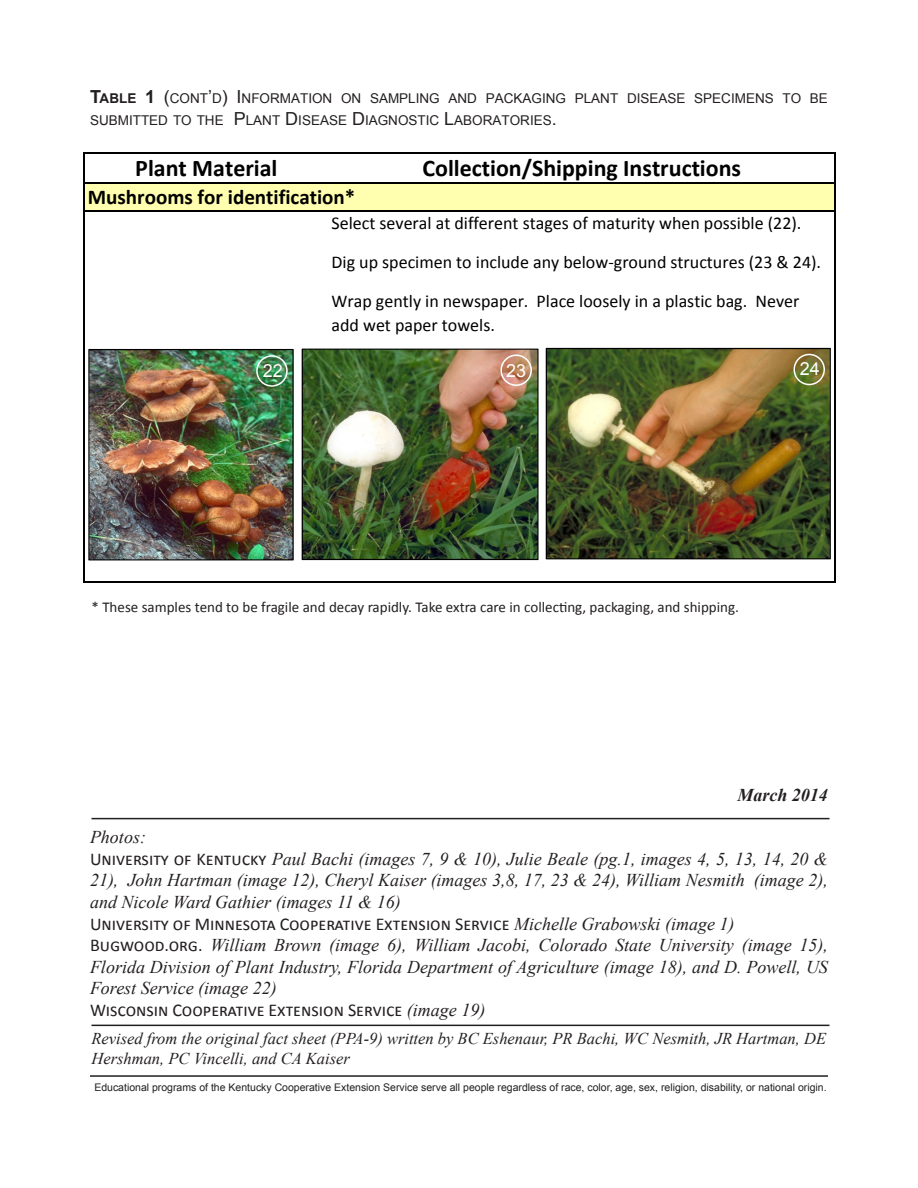
<style>
.page{position:relative;width:918px;height:1188px;background:#fff}
.page>*{position:absolute;margin:0;border:0;box-sizing:border-box;transform-origin:0 0}
.t1{font:700 24px "Calibri";color:#000}
.t2{font:700 21px "Calibri";color:#000}
.t3{font:italic 18px/21.6px "Times New Roman";color:#231f20}
.t4{font:18px/39px "Calibri";color:#000}
.t5{font:18px "Calibri";color:#231f20}
.t6{font:italic 700 18px "Times New Roman";color:#231f20}
.t7{font:18px "Arial";color:#fff}
.t8{font:italic 16.5px/19.8px "Times New Roman";color:#231f20}
.t9{font:15px "Calibri";color:#231f20}
.t10{font:13.5px/21.6px "Arial";color:#231f20}
.t11{font:10.5px "Arial";color:#231f20}
.s1{font-weight:700;font-size:18px}
.s2{font-weight:700}
.s3{font-size:18px}
.s4{font-family:"Calibri";font-style:normal}
.s5{font-family:"Times New Roman";font-style:italic}
</style>
<div class="page">
<hr style="left:90px;top:1075px;width:738px;height:2px;background:#231f20">
<div style="left:85px;top:183px;width:750px;height:29px;background:#ffffaf"></div>
<hr style="left:84px;top:152px;width:1px;height:431px;background:#000">
<hr style="left:834px;top:153px;width:2px;height:430px;background:#000">
<hr style="left:85px;top:152px;width:751px;height:1px;background:#000">
<hr style="left:85px;top:182px;width:751px;height:2px;background:#000">
<hr style="left:85px;top:211px;width:751px;height:1px;background:#000">
<hr style="left:85px;top:582px;width:751px;height:1px;background:#000">
<img style="left:546px;top:348px;width:285px;height:211px">
<img style="left:88px;top:349px;width:206px;height:211px">
<img style="left:302px;top:349px;width:237px;height:211px">
<div style="left:256px;top:355px;width:32px;height:32px;border:2px solid #fff;border-radius:50%"></div>
<div style="left:500px;top:354px;width:32px;height:32px;border:2px solid #fff;border-radius:50%"></div>
<div style="left:794px;top:354px;width:31px;height:31px;border:2px solid #fff;border-radius:50%"></div>
<hr style="left:91px;top:1025px;width:738px;height:1px;background:#231f20">
<hr style="left:91px;top:818px;width:738px;height:1px;background:#231f20">
<p class="t10" style="left:90px;top:88px;width:740px"><span class="s1">T</span><span class="s2">able</span> <span class="s1">1</span> <span class="s3">(</span>CONT<span class="s3">’</span>D<span class="s3">) I</span>NFORMATION ON SAMPLI NG AND PACKAGI NG PLANT DISEASE SPECI MENS TO BE<br>SUBMITTED TO THE <span class="s3">P</span>LANT <span class="s3">D</span> ISEASE <span class="s3">D</span> IAGNOSTIC <span class="s3">L</span>ABORATORI ES<span class="s3">.</span></p>
<h1 class="t1" style="left:135px;top:153px;width:144px">Plant Material</h1>
<h1 class="t1" style="left:422px;top:153px;width:320px">Collection/Shipping Instructions</h1>
<p class="t4" style="left:332px;top:204px;width:491px">Select several at different stages of maturity when possible (22).<br>Dig up specimen to include any below‐ground structures (23 &amp; 24).<br>Wrap gently in newspaper. Place loosely in a plastic bag. Never</p>
<p class="t4" style="left:332px;top:305px;width:165px">add wet paper towels.</p>
<p class="t2" style="left:88px;top:183px;width:269px">Mushrooms for identification*</p>
<p class="t7" style="left:263px;top:359px;width:22px">22</p>
<p class="t7" style="left:506px;top:359px;width:22px">23</p>
<p class="t7" style="left:800px;top:357px;width:22px">24</p>
<p class="t9" style="left:91px;top:598px;width:649px">* These samples tend to be fragile and decay rapidly. Take extra care in collecting, packaging, and shipping.</p>
<p class="t6" style="left:737px;top:782px;width:92px">March 2014</p>
<p class="t3" style="left:90px;top:826px;width:740px">Photos:<br><span class="s4">University of Kentucky</span> Paul Bachi (images 7, 9 &amp; 10), Julie Beale (pg.1, images 4, 5, 13, 14, 20 &amp; 21), John Hartman (image 12), Cheryl Kaiser (images 3,8, 17, 23 &amp; 24), William Nesmith (image 2), and Nicole Ward Gathier (images 11 &amp; 16)</p>
<p class="t5" style="left:90px;top:912px;width:646px">University of Minnesota Cooperative Extension Service <span class="s5">Michelle Grabowski (image 1)</span></p>
<p class="t3" style="left:90px;top:934px;width:740px;text-align:justify"><span class="s4">Bugwood.org.</span> William Brown (image 6), William Jacobi, Colorado State University (image 15), Florida Division of Plant Industry, Florida Department of Agriculture (image 18), and D. Powell, US Forest Service (image 22)</p>
<p class="t5" style="left:90px;top:999px;width:397px">Wisconsin Cooperative Extension Service <span class="s5">(image 19)</span></p>
<p class="t8" style="left:91px;top:1028px;width:736px">Revised from the original fact sheet (PPA-9) written by BC Eshenaur, PR Bachi, WC Nesmith, JR Hartman, DE<br>Hershman, PC Vincelli, and CA Kaiser</p>
<p class="t11" style="left:94px;top:1080px;width:734px">Educational programs of the Kentucky Cooperative Extension Service serve all people regardless of race, color, age, sex, religion, disability, or national origin.</p>
</div>
